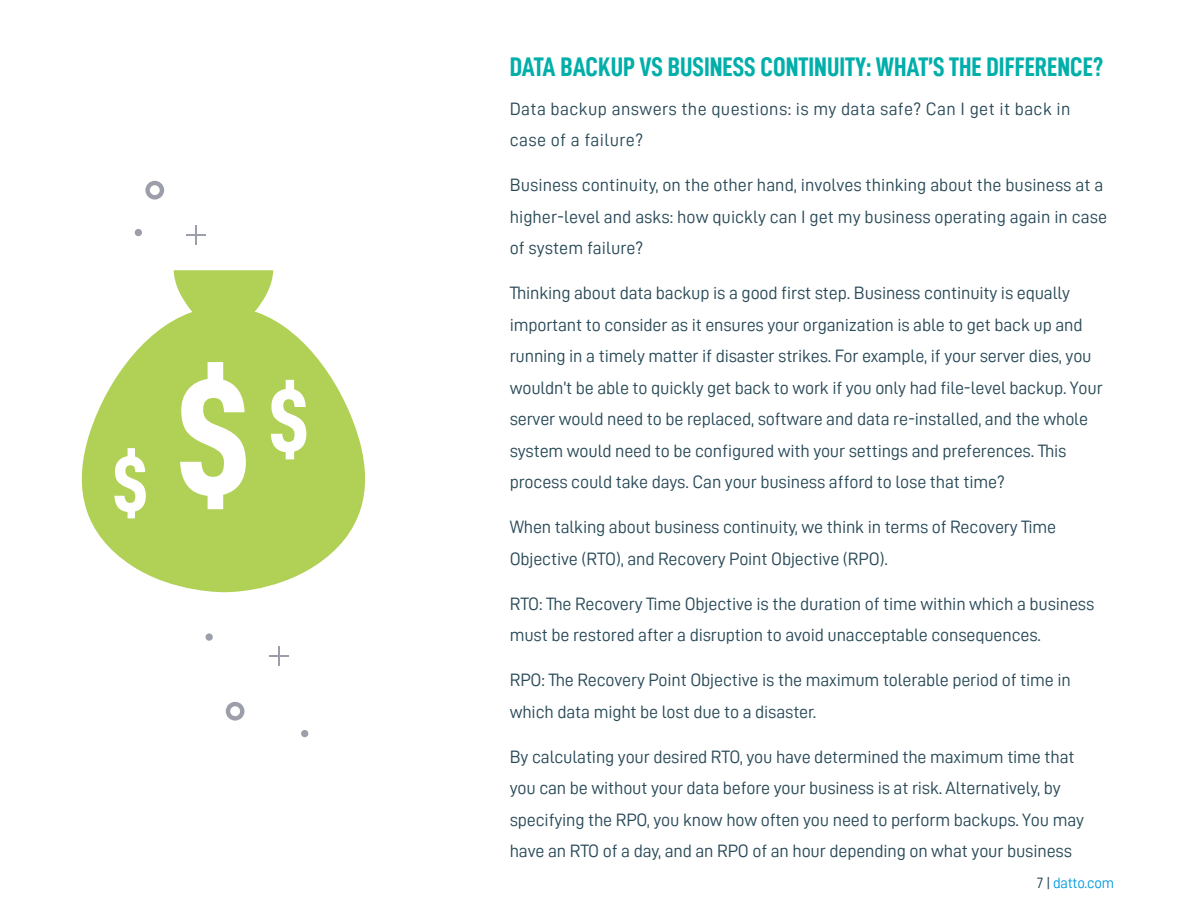
<style>
.page{position:relative;width:1188px;height:918px;background:#fff}
.page>*{position:absolute;margin:0;border:0;box-sizing:border-box;transform-origin:0 0}
.t1{font:87.9px "Datto DIN Bold Condensed";color:#fff}
.t2{font:700 27px "Datto DIN Condensed";color:#00aeaa}
.t3{font:18px/31.5px "Datto DIN";letter-spacing:-.01em;color:#284957}
.t4{font:18px/31.5px "Datto DIN";letter-spacing:.02em;color:#284957}
.t5{font:15px "Datto DIN";letter-spacing:-.02em;color:#009bde}
.s1{color:#1b3f4e}
</style>
<div class="page">
<svg style="left:226px;top:702px;width:19px;height:19px"></svg>
<svg style="left:145px;top:181px;width:19px;height:19px"></svg>
<div style="left:206px;top:633px;width:7px;height:8px;background:#9c9fa9;border-radius:50%"></div>
<svg style="left:270px;top:646px;width:19px;height:20px"></svg>
<svg style="left:186px;top:226px;width:20px;height:19px"></svg>
<div style="left:301px;top:730px;width:7px;height:7px;background:#9c9fa9;border-radius:50%"></div>
<div style="left:135px;top:229px;width:7px;height:7px;background:#9c9fa9;border-radius:50%"></div>
<svg style="left:81px;top:270px;width:285px;height:322px;fill:#b0d156"></svg>
<h1 class="t1" style="left:113px;top:436px;width:200px">$<sup>$</sup><sup>$</sup></h1>
<h2 class="t2" style="left:510px;top:52px;width:595px">DATA BACKUP VS BUSINESS CONTINUITY: WHAT’S THE DIFFERENCE?</h2>
<p class="t4" style="left:510px;top:92px;width:562px">Data backup answers the questions: is my data safe? Can I get it back in case of a failure?</p>
<p class="t3" style="left:510px;top:169px;width:599px">Business continuity, on the other hand, involves thinking about the business at a higher-level and asks: how quickly can I get my business operating again in case of system failure?</p>
<p class="t3" style="left:510px;top:277px;width:595px">Thinking about data backup is a good first step. Business continuity is equally important to consider as it ensures your organization is able to get back up and running in a timely matter if disaster strikes. For example, if your server dies, you wouldn’t be able to quickly get back to work if you only had file-level backup. Your server would need to be replaced, software and data re-installed, and the whole system would need to be configured with your settings and preferences. This process could take days. Can your business afford to lose that time?</p>
<p class="t3" style="left:510px;top:511px;width:548px">When talking about business continuity, we think in terms of Recovery Time<br>Objective (RTO), and Recovery Point Objective (RPO).</p>
<p class="t3" style="left:510px;top:587px;width:586px">RTO: The Recovery Time Objective is the duration of time within which a business must be restored after a disruption to avoid unacceptable consequences.</p>
<p class="t3" style="left:510px;top:664px;width:563px">RPO: The Recovery Point Objective is the maximum tolerable period of time in which data might be lost due to a disaster.</p>
<p class="t3" style="left:510px;top:740px;width:576px">By calculating your desired RTO, you have determined the maximum time that you can be without your data before your business is at risk. Alternatively, by specifying the RPO, you know how often you need to perform backups. You may have an RTO of a day, and an RPO of an hour depending on what your business</p>
<p class="t5" style="left:1037px;top:875px;width:79px"><span class="s1">7 |</span> datto.com</p>
</div>
